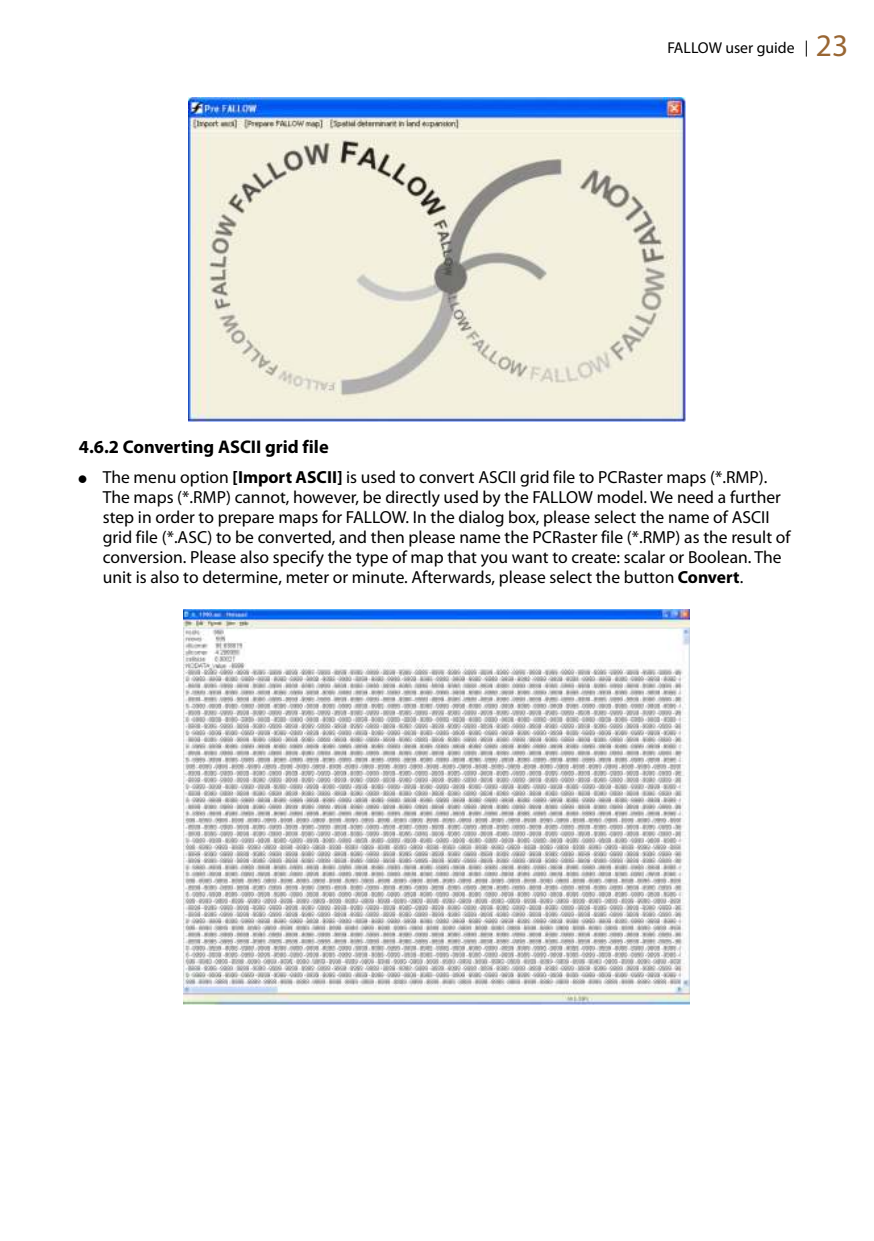
<style>
.page{position:relative;width:874px;height:1241px;background:#fff}
.page>*{position:absolute;margin:0;border:0;box-sizing:border-box;transform-origin:0 0}
.t1{font:700 18.38px "Myriad Pro";color:#000}
.t2{font:17.5px/19.8px "Myriad Pro";color:#000}
.t3{font:15.75px "Myriad Pro";color:#000}
.s1{font-size:31.5px;color:#963}
.s2{font-weight:700}
</style>
<div class="page">
<img style="left:188px;top:98px;width:497px;height:323px">
<img style="left:184px;top:609px;width:505px;height:396px">
<svg style="left:805px;top:41px;width:1px;height:16px"></svg>
<p class="t3" style="left:667px;top:41px;width:182px">FALLOW user guide <span class="s1">23</span></p>
<p class="t1" style="left:79px;top:439px;width:251px">4.6.2 Converting ASCII grid file</p>
<p class="t2" style="left:103px;top:469px;width:689px">The menu option <span class="s2">[Import ASCII]</span> is used to convert ASCII grid file to PCRaster maps (*.RMP).<br>The maps (*.RMP) cannot, however, be directly used by the FALLOW model. We need a further step in order to prepare maps for FALLOW. In the dialog box, please select the name of ASCII grid file (*.ASC) to be converted, and then please name the PCRaster file (*.RMP) as the result of conversion. Please also specify the type of map that you want to create: scalar or Boolean. The unit is also to determine, meter or minute. Afterwards, please select the button <span class="s2">Convert</span>.</p>
</div>
